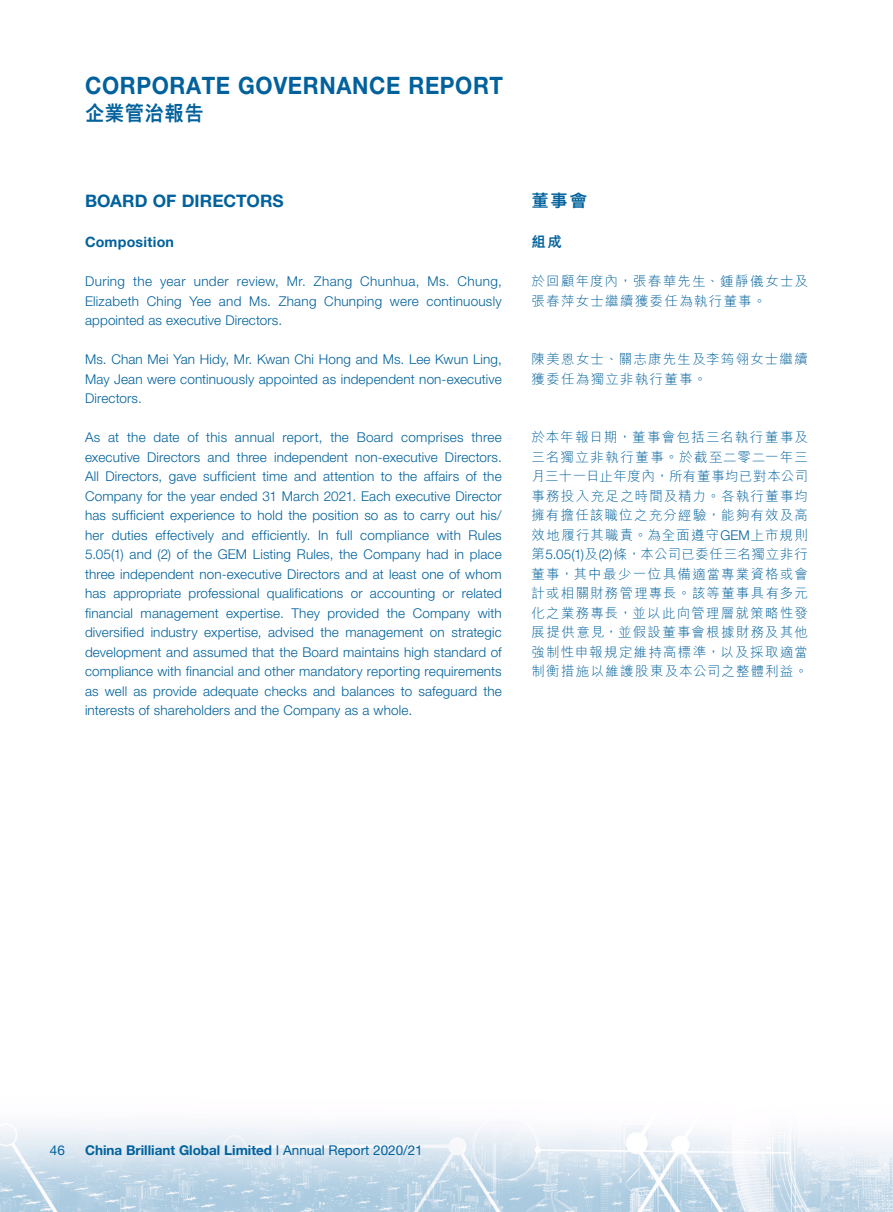
<style>
.page{position:relative;width:893px;height:1212px;background:#fff}
.page>*{position:absolute;margin:0;border:0;box-sizing:border-box;transform-origin:0 0}
.t1{font:700 24px "Helvetica Neue LT Std";letter-spacing:.03em;color:#00619c;scale:.92 1}
.t2{font:800 21px "M Hei HK";letter-spacing:.03em;color:#00619c;scale:.92 1}
.t3{font:700 17.25px "Helvetica Neue LT Std";letter-spacing:.005em;color:#00619c}
.t4{font:800 17.25px "M Hei HK";color:#00619c}
.t5{font:700 14.25px "Helvetica Neue LT Std";letter-spacing:.015em;color:#00619c}
.t6{font:800 14.25px "M Hei HK";color:#00619c}
.t7{font:300 13.5px/19.5px "Helvetica Neue LT Std";letter-spacing:.01em;color:#00619c;text-align:justify}
.t8{font:300 13.5px/19.5px "M Hei HK";letter-spacing:.09em;color:#00619c}
.t9{font:700 13.5px "Helvetica Neue LT Std";color:#00619c}
.t10{font:13.5px "Helvetica Neue LT Std";color:#00619c}
.s1{font-family:"Helvetica Neue LT Std"}
.s2{font-weight:400}
</style>
<div class="page">
<img style="left:0;top:1124px;width:893px;height:88px">
<h1 class="t1" style="left:85px;top:70px;width:456px">CORPORATE GOVERNANCE REPORT</h1>
<h2 class="t2" style="left:85px;top:103px;width:130px">企業管治報告</h2>
<p class="t3" style="left:85px;top:190px;width:200px">BOARD OF DIRECTORS</p>
<p class="t5" style="left:85px;top:233px;width:91px">Composition</p>
<p class="t7" style="left:85px;top:271px;width:418px">During the year under review, Mr. Zhang Chunhua, Ms. Chung, Elizabeth Ching Yee and Ms. Zhang Chunping were continuously appointed as executive Directors.</p>
<p class="t7" style="left:85px;top:349px;width:418px">Ms. Chan Mei Yan Hidy, Mr. Kwan Chi Hong and Ms. Lee Kwun Ling, May Jean were continuously appointed as independent non-executive Directors.</p>
<p class="t7" style="left:85px;top:427px;width:418px">As at the date of this annual report, the Board comprises three executive Directors and three independent non-executive Directors.<br>All Directors, gave sufficient time and attention to the affairs of the Company for the year ended 31 March 2021. Each executive Director has sufficient experience to hold the position so as to carry out his/ her duties effectively and efficiently. In full compliance with Rules 5.05(1) and (2) of the GEM Listing Rules, the Company had in place three independent non-executive Directors and at least one of whom has appropriate professional qualifications or accounting or related financial management expertise. They provided the Company with diversified industry expertise, advised the management on strategic development and assumed that the Board maintains high standard of compliance with financial and other mandatory reporting requirements as well as provide adequate checks and balances to safeguard the interests of shareholders and the Company as a whole.</p>
<p class="t4" style="left:531px;top:192px;width:57px">董事會</p>
<p class="t6" style="left:531px;top:235px;width:32px">組成</p>
<p class="t8" style="left:531px;top:271px;width:278px">於回顧年度內，張春華先生、鍾靜儀女士及張春萍女士繼續獲委任為執行董事。</p>
<p class="t8" style="left:531px;top:349px;width:278px">陳美恩女士、關志康先生及李筠翎女士繼續獲委任為獨立非執行董事。</p>
<p class="t8" style="left:531px;top:427px;width:278px;text-align:justify">於本年報日期，董事會包括三名執行董事及三名獨立非執行董事。於截至二零二一年三月三十一日止年度內，所有董事均已對本公司事務投入充足之時間及精力。各執行董事均擁有擔任該職位之充分經驗，能夠有效及高效地履行其職責。為全面遵守<span class="s1">GEM</span>上市規則第<span class="s1">5.05(1)</span>及<span class="s1">(2)</span>條，本公司已委任三名獨立非行董事，其中最少一位具備適當專業資格或會計或相關財務管理專長。該等董事具有多元化之業務專長，並以此向管理層就策略性發展提供意見，並假設董事會根據財務及其他強制性申報規定維持高標準，以及採取適當制衡措施以維護股東及本公司之整體利益。</p>
<p class="t10" style="left:50px;top:1142px;width:17px">46</p>
<p class="t9" style="left:85px;top:1142px;width:339px">China Brilliant Global Limited <span class="s2">I Annual Report 2020/21</span></p>
</div>
